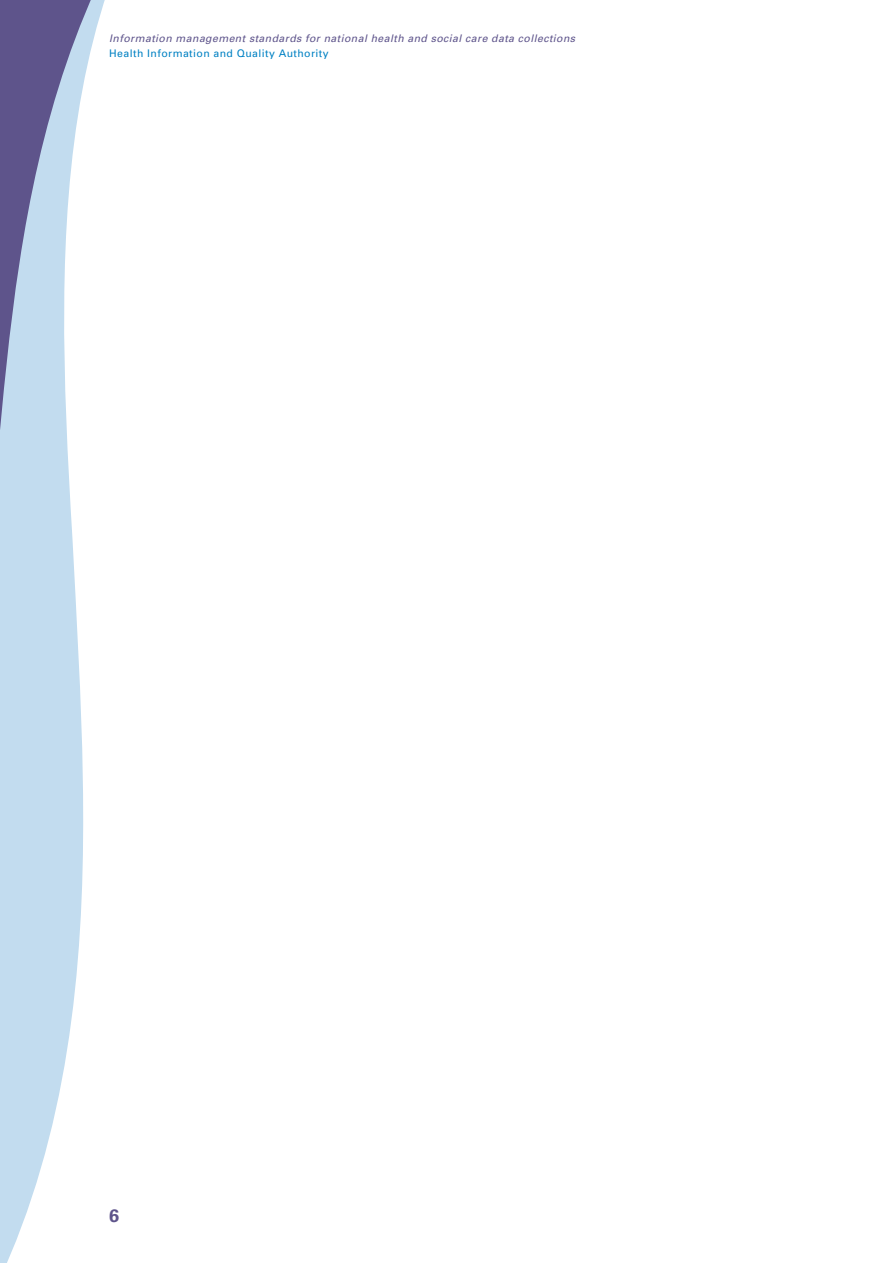
<style>
.page{position:relative;width:893px;height:1263px;background:#fff}
.page>*{position:absolute;margin:0;border:0;box-sizing:border-box;transform-origin:0 0}
.t1{font:700 18px "Univers";color:#5e548b}
.t2{font:italic 10.5px "Univers";letter-spacing:.04em;color:#5e548b}
.t3{font:10.5px "Univers";letter-spacing:.04em;color:#0081c3}
</style>
<div class="page">
<svg style="left:0;top:0;width:105px;height:1263px;fill:#c2dcef"></svg>
<p class="t2" style="left:109px;top:32px;width:467px">Information management standards for national health and social care data collections</p>
<p class="t3" style="left:109px;top:47px;width:221px">Health Information and Quality Authority</p>
<h1 class="t1" style="left:109px;top:1204px;width:12px">6</h1>
</div>
